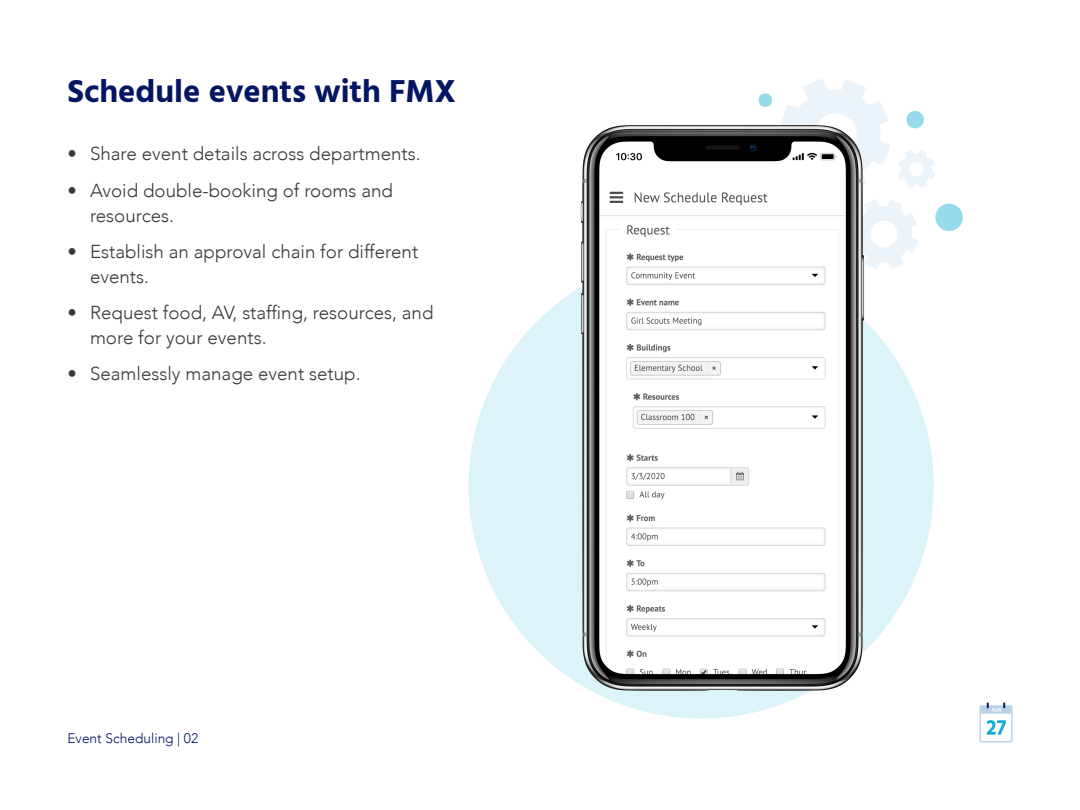
<style>
.page{position:relative;width:1080px;height:810px;background:#fff}
.page>*{position:absolute;margin:0;border:0;box-sizing:border-box;transform-origin:0 0}
.Page_Header{font:700 32.5px "Hind";color:#041662}
.t1{font:300 18.75px/25px "Avenir";color:#38383d}
.t2{font:300 13.75px "Avenir";color:#041662}
</style>
<div class="page">
<svg style="left:980px;top:702px;width:33px;height:41px"></svg>
<div style="left:469px;top:253px;width:465px;height:466px;background:#dbf3f9;border-radius:50%"></div>
<svg style="left:781px;top:79px;width:109px;height:86px"></svg>
<svg style="left:874px;top:199px;width:44px;height:70px"></svg>
<svg style="left:898px;top:150px;width:37px;height:38px"></svg>
<svg style="left:935px;top:203px;width:28px;height:29px"></svg>
<svg style="left:758px;top:93px;width:15px;height:14px"></svg>
<svg style="left:906px;top:111px;width:18px;height:18px"></svg>
<img style="left:573px;top:121px;width:301px;height:577px">
<p class="Page_Header" style="left:68px;top:71px;width:390px">Schedule events with FMX</p>
<p class="t1" style="left:68px;top:141px;width:355px">• Share event details across departments.</p>
<p class="t1" style="left:90px;top:178px;width:304px;text-indent:-22px">• Avoid double-booking of rooms and resources.</p>
<p class="t1" style="left:90px;top:239px;width:330px;text-indent:-22px">• Establish an approval chain for different events.</p>
<p class="t1" style="left:90px;top:300px;width:345px;text-indent:-22px">• Request food, AV, staffing, resources, and more for your events.</p>
<p class="t1" style="left:68px;top:361px;width:295px">• Seamlessly manage event setup.</p>
<p class="t2" style="left:68px;top:730px;width:132px">Event Scheduling | 02</p>
</div>
